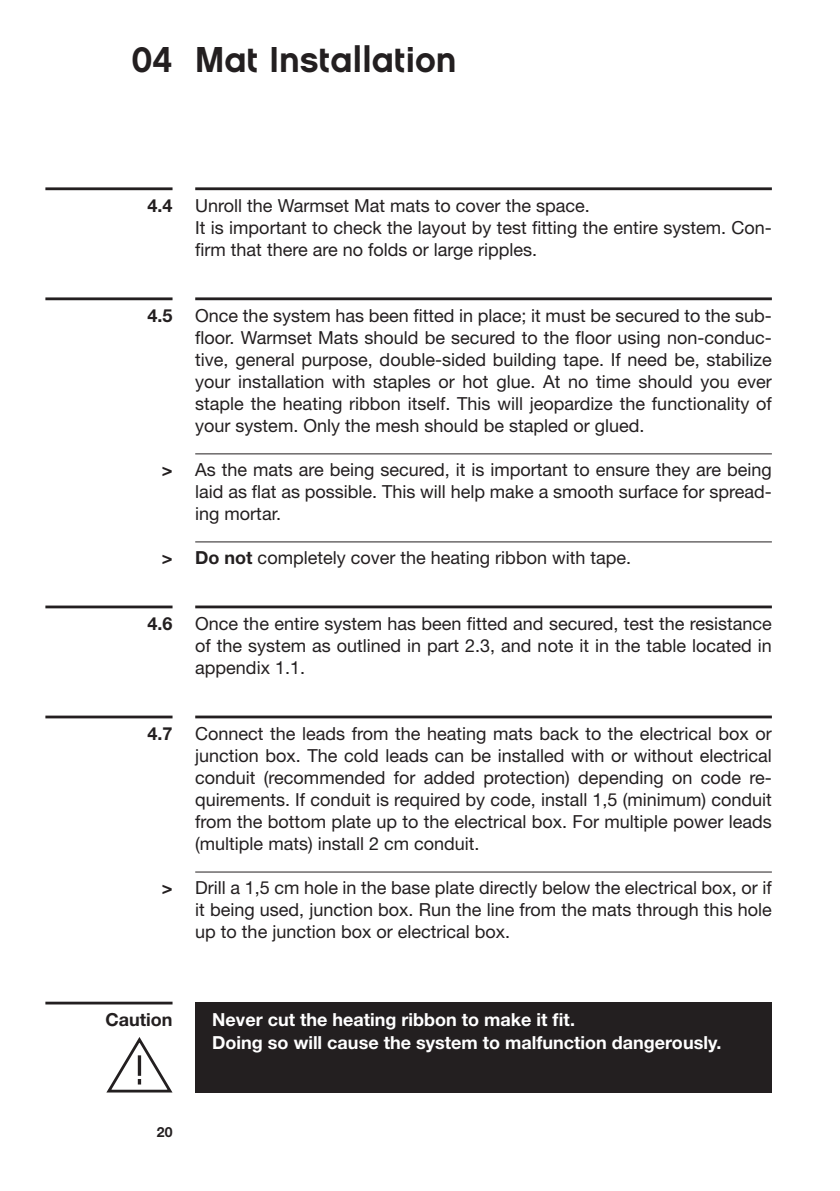
<style>
.page{position:relative;width:840px;height:1191px;background:#fff}
.page>*{position:absolute;margin:0;border:0;box-sizing:border-box;transform-origin:0 0}
.t1{font:36px "Chalet Filmcutter Filmcutter Text";color:#231f20}
.t2{font:18px/22px "Helvetica Neue LT Std";color:#231f20;text-align:justify}
.t3{font:700 18px/22px "Helvetica Neue LT Std";color:#fff}
.t4{font:700 18px "Helvetica Neue LT Std";color:#231f20}
.t5{font:700 14px "Helvetica Neue LT Std";color:#231f20}
.s1{font-weight:700}
</style>
<div class="page">
<hr style="left:195px;top:187px;width:576px;height:3px;background:#231f20">
<hr style="left:195px;top:297px;width:576px;height:3px;background:#231f20">
<hr style="left:195px;top:453px;width:576px;height:1px;background:#231f20">
<hr style="left:195px;top:541px;width:576px;height:1px;background:#231f20">
<hr style="left:195px;top:871px;width:576px;height:1px;background:#231f20">
<hr style="left:195px;top:605px;width:576px;height:3px;background:#231f20">
<hr style="left:195px;top:715px;width:576px;height:3px;background:#231f20">
<hr style="left:45px;top:187px;width:127px;height:3px;background:#231f20">
<hr style="left:45px;top:297px;width:127px;height:3px;background:#231f20">
<hr style="left:45px;top:605px;width:127px;height:3px;background:#231f20">
<hr style="left:45px;top:715px;width:127px;height:3px;background:#231f20">
<div style="left:195px;top:1001px;width:576px;height:91px;background:#231f20"></div>
<hr style="left:45px;top:1001px;width:127px;height:3px;background:#231f20">
<svg style="left:106px;top:1037px;width:67px;height:56px"></svg>
<h1 class="t1" style="left:131px;top:37px;width:326px">04 Mat Installation</h1>
<p class="t4" style="left:147px;top:194px;width:27px">4.4</p>
<p class="t4" style="left:147px;top:304px;width:27px">4.5</p>
<p class="t4" style="left:162px;top:458px;width:12px">&gt;</p>
<p class="t4" style="left:162px;top:546px;width:12px">&gt;</p>
<p class="t4" style="left:147px;top:613px;width:27px">4.6</p>
<p class="t4" style="left:147px;top:723px;width:27px">4.7</p>
<p class="t4" style="left:162px;top:877px;width:12px">&gt;</p>
<p class="t2" style="left:195px;top:194px;width:578px;text-align:left">Unroll the Warmset Mat mats to cover the space.<br>It is important to check the layout by test fitting the entire system. Con&shy;firm that there are no folds or large ripples.</p>
<p class="t2" style="left:195px;top:304px;width:578px">Once the system has been fitted in place; it must be secured to the sub&shy;floor. Warmset Mats should be secured to the floor using non-conduc&shy;tive, general purpose, double-sided building tape. If need be, stabilize your installation with staples or hot glue. At no time should you ever staple the heating ribbon itself. This will jeopardize the functionality of your system. Only the mesh should be stapled or glued.</p>
<p class="t2" style="left:195px;top:458px;width:578px">As the mats are being secured, it is important to ensure they are being laid as flat as possible. This will help make a smooth surface for spread&shy;ing mortar.</p>
<p class="t2" style="left:195px;top:546px;width:437px"><span class="s1">Do not</span> completely cover the heating ribbon with tape.</p>
<p class="t2" style="left:195px;top:612px;width:578px">Once the entire system has been fitted and secured, test the resistance of the system as outlined in part 2.3, and note it in the table located in appendix 1.1.</p>
<p class="t2" style="left:195px;top:722px;width:578px">Connect the leads from the heating mats back to the electrical box or junction box. The cold leads can be installed with or without electrical conduit (recommended for added protection) depending on code re&shy;quirements. If conduit is required by code, install 1,5 (minimum) conduit from the bottom plate up to the electrical box. For multiple power leads (multiple mats) install 2 cm conduit.</p>
<p class="t2" style="left:195px;top:876px;width:577px">Drill a 1,5 cm hole in the base plate directly below the electrical box, or if it being used, junction box. Run the line from the mats through this hole up to the junction box or electrical box.</p>
<p class="t4" style="left:105px;top:1009px;width:68px">Caution</p>
<p class="t3" style="left:212px;top:1008px;width:510px">Never cut the heating ribbon to make it fit.<br>Doing so will cause the system to malfunction dangerously.</p>
<p class="t5" style="left:157px;top:1122px;width:17px">20</p>
</div>
